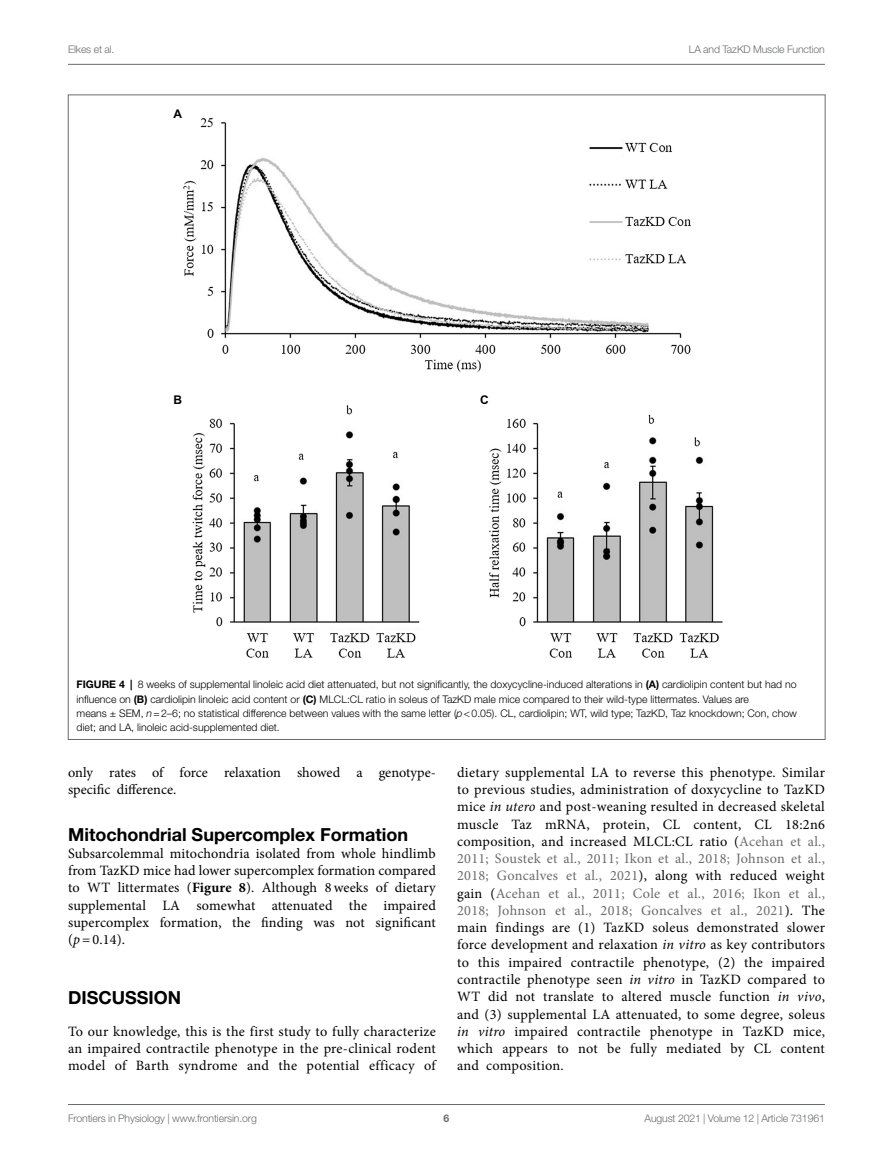
<style>
.page{position:relative;width:893px;height:1170px;background:#fff}
.page>*{position:absolute;margin:0;border:0;box-sizing:border-box;transform-origin:0 0}
.HEAD_2{font:700 18px "Helvetica Neue LT Std";color:#000}
.HEAD_1{font:700 18px "Helvetica Neue LT Std";color:#000}
.TEXT_FLUSH{font:14.25px/17.2px "Minion Pro";letter-spacing:.01em;color:#000;text-align:justify}
.t1{font:700 12px "Arial";color:#000}
.FIG_LEG{font:300 10.5px/14.2px "Helvetica Neue LT Std";color:#000}
.t2{font:300 10.5px "Helvetica Neue LT Std";letter-spacing:-.015em;color:#6a6c6c}
.t3{font:700 10.5px "Helvetica Neue LT Std";color:#6a6c6c}
.s1{font-weight:700}
.s2{font-style:italic}
.s3{color:#6a6c6c}
</style>
<div class="page">
<hr style="left:68px;top:64px;width:757px;height:1px;background:#6a6c6c">
<hr style="left:68px;top:1104px;width:757px;height:1px;background:#6a6c6c">
<img style="left:183px;top:118px;width:540px;height:540px">
<p class="t2" style="left:68px;top:42px;width:48px">Elkes et al.</p>
<p class="t2" style="left:689px;top:42px;width:138px">LA and TazKD Muscle Function</p>
<p class="t1" style="left:173px;top:105px;width:10px">A</p>
<p class="t1" style="left:173px;top:391px;width:10px">B</p>
<p class="t1" style="left:480px;top:391px;width:10px">C</p>
<p class="FIG_LEG" style="left:77px;top:677px;width:722px"><span class="s1">FIGURE 4 |</span> 8 weeks of supplemental linoleic acid diet attenuated, but not significantly, the doxycycline-induced alterations in <span class="s1">(A)</span> cardiolipin content but had no influence on <span class="s1">(B)</span> cardiolipin linoleic acid content or <span class="s1">(C)</span> MLCL:CL ratio in soleus of TazKD male mice compared to their wild-type littermates. Values are<br>means ± SEM, <span class="s2">n</span>=2–6; no statistical difference between values with the same letter (<span class="s2">p</span>&lt;0.05). CL, cardiolipin; WT, wild type; TazKD, Taz knockdown; Con, chow diet; and LA, linoleic acid-supplemented diet.</p>
<p class="TEXT_FLUSH" style="left:68px;top:763px;width:369px">only rates of force relaxation showed a genotype&shy;specific difference.</p>
<p class="HEAD_2" style="left:68px;top:823px;width:342px">Mitochondrial Supercomplex Formation</p>
<p class="TEXT_FLUSH" style="left:68px;top:844px;width:369px">Subsarcolemmal mitochondria isolated from whole hindlimb from TazKD mice had lower supercomplex formation compared to WT littermates (<span class="s1">Figure 8</span>). Although 8weeks of dietary supplemental LA somewhat attenuated the impaired supercomplex formation, the finding was not significant (<span class="s2">p</span>=0.14).</p>
<p class="TEXT_FLUSH" style="left:457px;top:763px;width:369px">dietary supplemental LA to reverse this phenotype. Similar to previous studies, administration of doxycycline to TazKD mice <span class="s2">in utero</span> and post-weaning resulted in decreased skeletal muscle Taz mRNA, protein, CL content, CL 18:2n6 composition, and increased MLCL:CL ratio (<span class="s3">Acehan et al., 2011; Soustek et al., 2011; Ikon et al., 2018; Johnson et al., 2018; Goncalves et al., 2021</span>), along with reduced weight gain (<span class="s3">Acehan et al., 2011; Cole et al., 2016; Ikon et al., 2018; Johnson et al., 2018; Goncalves et al., 2021</span>). The main findings are (1) TazKD soleus demonstrated slower force development and relaxation <span class="s2">in vitro</span> as key contributors to this impaired contractile phenotype, (2) the impaired contractile phenotype seen <span class="s2">in vitro</span> in TazKD compared to WT did not translate to altered muscle function <span class="s2">in vivo</span>, and (3) supplemental LA attenuated, to some degree, soleus <span class="s2">in vitro</span> impaired contractile phenotype in TazKD mice, which appears to not be fully mediated by CL content and composition.</p>
<p class="HEAD_1" style="left:68px;top:986px;width:115px">DISCUSSION</p>
<p class="TEXT_FLUSH" style="left:68px;top:1022px;width:369px">To our knowledge, this is the first study to fully characterize an impaired contractile phenotype in the pre-clinical rodent model of Barth syndrome and the potential efficacy of</p>
<p class="t2" style="left:68px;top:1111px;width:190px">Frontiers in Physiology | www.frontiersin.org</p>
<p class="t3" style="left:444px;top:1111px;width:7px">6</p>
<p class="t2" style="left:645px;top:1111px;width:182px">August 2021 | Volume 12 | Article 731961</p>
</div>
